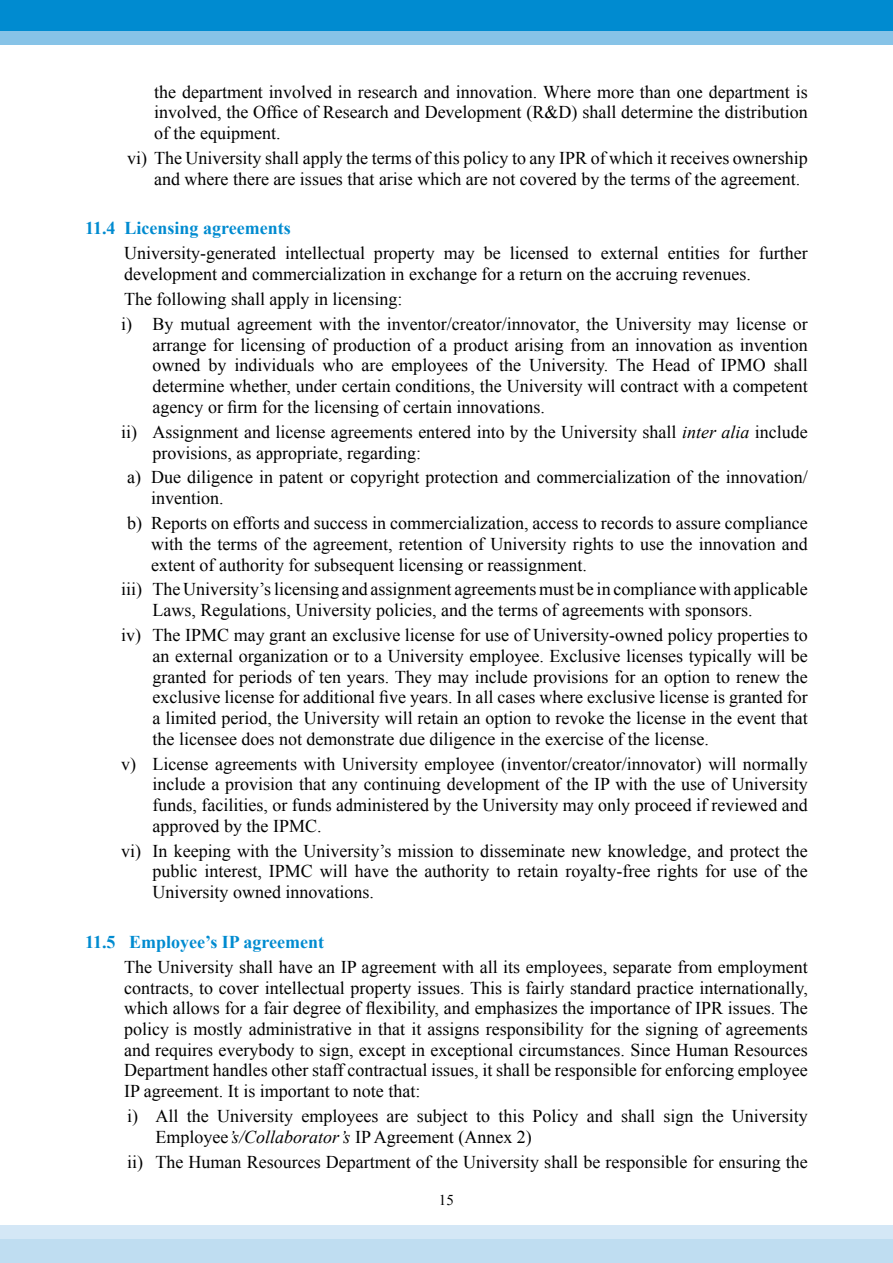
<style>
.page{position:relative;width:893px;height:1263px;background:#fff}
.page>*{position:absolute;margin:0;border:0;box-sizing:border-box;transform-origin:0 0}
.t1{font:18px/20.7px "Times New Roman";color:#000;text-align:justify}
.t2{font:700 18px "Times New Roman";color:#008bd0}
.t3{font:15px "Times New Roman";color:#000}
.s1{font-style:italic}
</style>
<div class="page">
<div style="left:0;top:0;width:893px;height:44px;background:#87c3e7"></div>
<div style="left:0;top:0;width:893px;height:31px;background:#008bd0"></div>
<div style="left:0;top:1225px;width:893px;height:38px;background:#d4e7f6"></div>
<div style="left:0;top:1239px;width:893px;height:24px;background:#bfddf1"></div>
<p class="t1" style="left:154px;top:81px;width:655px">the department involved in research and innovation. Where more than one department is involved, the Office of Research and Development (R&amp;D) shall determine the distribution of the equipment.</p>
<p class="t1" style="left:154px;top:147px;width:655px;text-indent:-27px">vi) The University shall apply the terms of this policy to any IPR of which it receives ownership and where there are issues that arise which are not covered by the terms of the agreement.</p>
<p class="t2" style="left:85px;top:216px;width:207px">11.4 Licensing agreements</p>
<p class="t1" style="left:124px;top:243px;width:685px">University-generated intellectual property may be licensed to external entities for further development and commercialization in exchange for a return on the accruing revenues.</p>
<p class="t1" style="left:121px;top:286px;width:688px;line-height:24.9px">The following shall apply in licensing:<br>i) By mutual agreement with the inventor/creator/innovator, the University may license or</p>
<p class="t1" style="left:153px;top:334px;width:657px">arrange for licensing of production of a product arising from an innovation as invention owned by individuals who are employees of the University. The Head of IPMO shall determine whether, under certain conditions, the University will contract with a competent agency or firm for the licensing of certain innovations.</p>
<p class="t1" style="left:153px;top:421px;width:657px;text-indent:-32px">ii) Assignment and license agreements entered into by the University shall <span class="s1">inter alia</span> include provisions, as appropriate, regarding:</p>
<p class="t1" style="left:151px;top:467px;width:658px;text-indent:-24px">a) Due diligence in patent or copyright protection and commercialization of the innovation/ invention.</p>
<p class="t1" style="left:151px;top:512px;width:658px;text-indent:-24px">b) Reports on efforts and success in commercialization, access to records to assure compliance with the terms of the agreement, retention of University rights to use the innovation and extent of authority for subsequent licensing or reassignment.</p>
<p class="t1" style="left:153px;top:579px;width:657px;text-indent:-32px">iii) The University’s licensing and assignment agreements must be in compliance with applicable<br>Laws, Regulations, University policies, and the terms of agreements with sponsors.</p>
<p class="t1" style="left:153px;top:624px;width:657px;text-indent:-32px">iv) The IPMC may grant an exclusive license for use of University-owned policy properties to an external organization or to a University employee. Exclusive licenses typically will be granted for periods of ten years. They may include provisions for an option to renew the exclusive license for additional five years. In all cases where exclusive license is granted for a limited period, the University will retain an option to revoke the license in the event that the licensee does not demonstrate due diligence in the exercise of the license.</p>
<p class="t1" style="left:153px;top:753px;width:657px;text-indent:-32px">v) License agreements with University employee (inventor/creator/innovator) will normally include a provision that any continuing development of the IP with the use of University funds, facilities, or funds administered by the University may only proceed if reviewed and approved by the IPMC.</p>
<p class="t1" style="left:153px;top:840px;width:657px;text-indent:-32px">vi) In keeping with the University’s mission to disseminate new knowledge, and protect the public interest, IPMC will have the authority to retain royalty-free rights for use of the University owned innovations.</p>
<p class="t2" style="left:85px;top:929px;width:240px">11.5 Employee’s IP agreement</p>
<p class="t1" style="left:124px;top:956px;width:685px">The University shall have an IP agreement with all its employees, separate from employment contracts, to cover intellectual property issues. This is fairly standard practice internationally, which allows for a fair degree of flexibility, and emphasizes the importance of IPR issues. The policy is mostly administrative in that it assigns responsibility for the signing of agreements and requires everybody to sign, except in exceptional circumstances. Since Human Resources Department handles other staff contractual issues, it shall be responsible for enforcing employee IP agreement. It is important to note that:</p>
<p class="t1" style="left:156px;top:1105px;width:654px;text-indent:-28px">i) All the University employees are subject to this Policy and shall sign the University<br>Employee<span class="s1">’s/Collaborator’s</span> IP Agreement (Annex 2)</p>
<p class="t1" style="left:127px;top:1151px;width:682px">ii) The Human Resources Department of the University shall be responsible for ensuring the</p>
<p class="t3" style="left:439px;top:1189px;width:16px">15</p>
</div>
